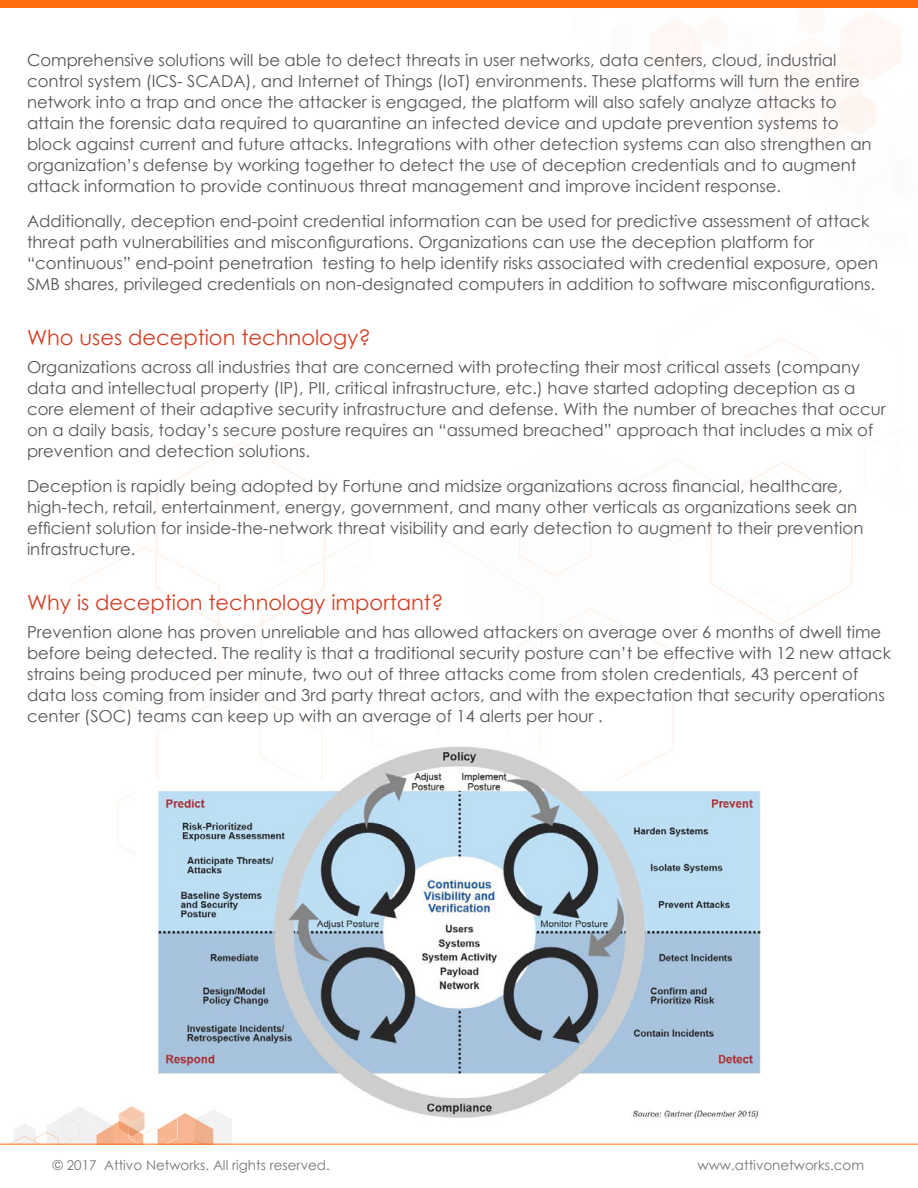
<style>
.page{position:relative;width:918px;height:1188px;background:#fff}
.page>*{position:absolute;margin:0;border:0;box-sizing:border-box;transform-origin:0 0}
.t1{font:21px "Century Gothic";color:#d43f27}
.t2{font:16.5px/21px "Century Gothic";color:#55565a}
.t3{font:13.5px "Century Gothic";color:#77777b}
</style>
<div class="page">
<img style="left:70px;top:338px;width:783px;height:515px">
<img style="left:0;top:1106px;width:231px;height:38px">
<div style="left:0;top:0;width:918px;height:8px;background:#ff6c0c"></div>
<hr style="left:0;top:1144px;width:918px;height:1px;background:#ff6c0c">
<img style="left:134px;top:735px;width:650px;height:402px">
<img style="left:610px;top:1098px;width:172px;height:24px">
<p class="t2" style="left:27px;top:50px;width:846px">Comprehensive solutions will be able to detect threats in user networks, data centers, cloud, industrial control system (ICS- SCADA), and Internet of Things (IoT) environments. These platforms will turn the entire network into a trap and once the attacker is engaged, the platform will also safely analyze attacks to attain the forensic data required to quarantine an infected device and update prevention systems to block against current and future attacks. Integrations with other detection systems can also strengthen an organization’s defense by working together to detect the use of deception credentials and to augment attack information to provide continuous threat management and improve incident response.</p>
<p class="t2" style="left:27px;top:210px;width:853px">Additionally, deception end-point credential information can be used for predictive assessment of attack threat path vulnerabilities and misconfigurations. Organizations can use the deception platform for “continuous” end-point penetration testing to help identify risks associated with credential exposure, open SMB shares, privileged credentials on non-designated computers in addition to software misconfigurations.</p>
<p class="t1" style="left:27px;top:323px;width:345px">Who uses deception technology?</p>
<p class="t2" style="left:27px;top:356px;width:860px">Organizations across all industries that are concerned with protecting their most critical assets (company data and intellectual property (IP), PII, critical infrastructure, etc.) have started adopting deception as a core element of their adaptive security infrastructure and defense. With the number of breaches that occur on a daily basis, today’s secure posture requires an “assumed breached” approach that includes a mix of prevention and detection solutions.</p>
<p class="t2" style="left:27px;top:475px;width:838px">Deception is rapidly being adopted by Fortune and midsize organizations across financial, healthcare, high-tech, retail, entertainment, energy, government, and many other verticals as organizations seek an efficient solution for inside-the-network threat visibility and early detection to augment to their prevention infrastructure.</p>
<p class="t1" style="left:27px;top:588px;width:418px">Why is deception technology important?</p>
<p class="t2" style="left:27px;top:621px;width:866px">Prevention alone has proven unreliable and has allowed attackers on average over 6 months of dwell time before being detected. The reality is that a traditional security posture can’t be effective with 12 new attack strains being produced per minute, two out of three attacks come from stolen credentials, 43 percent of data loss coming from insider and 3rd party threat actors, and with the expectation that security operations center (SOC) teams can keep up with an average of 14 alerts per hour .</p>
<p class="t3" style="left:53px;top:1155px;width:279px">© 2017 Attivo Networks. All rights reserved.</p>
<p class="t3" style="left:698px;top:1155px;width:168px">www.attivonetworks.com</p>
</div>
